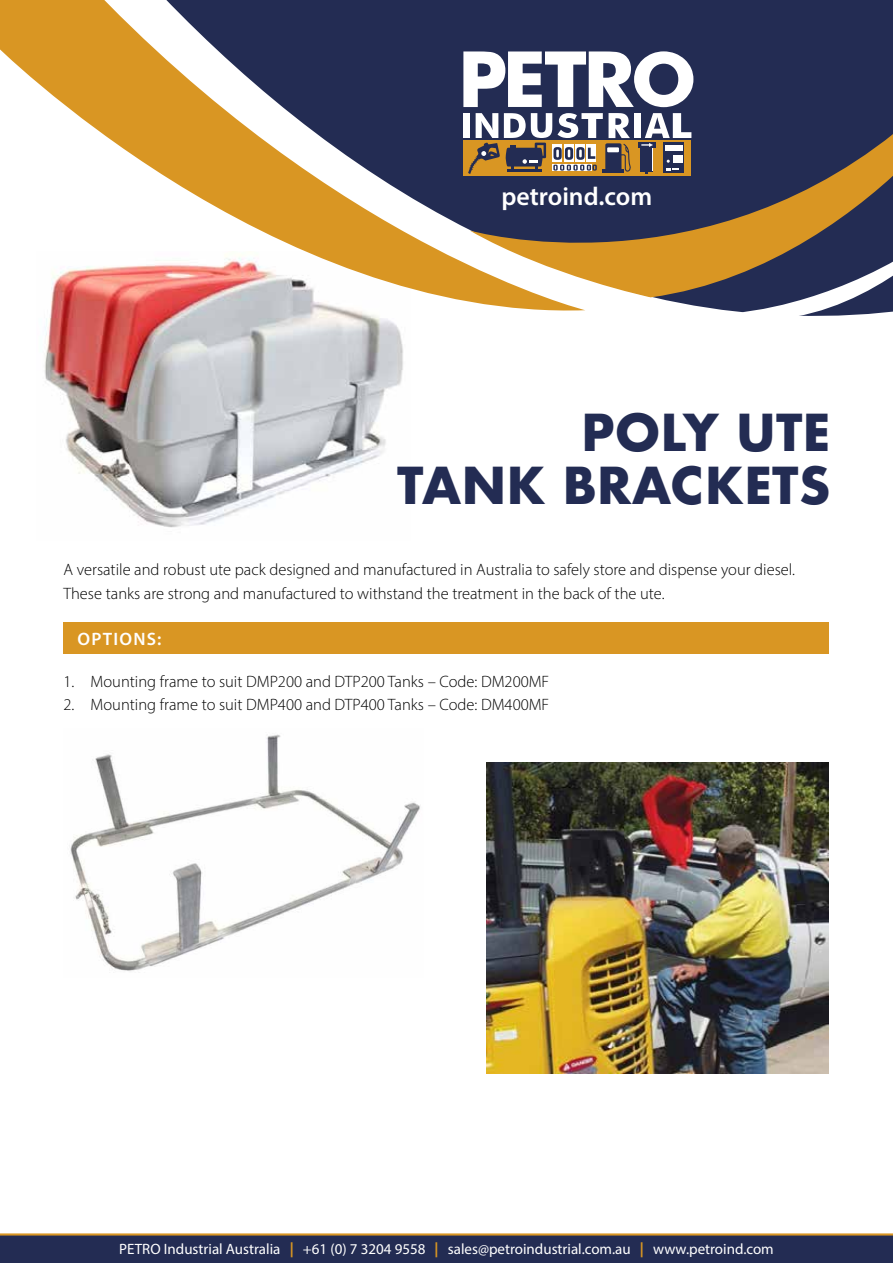
<style>
.page{position:relative;width:893px;height:1263px;background:#fff}
.page>*{position:absolute;margin:0;border:0;box-sizing:border-box;transform-origin:0 0}
.t1{font:700 77.55px "Futura BT";color:#fff}
.t2{font:700 49.5px/52.5px "Futura";color:#232c53;text-align:right}
.t3{font:600 25.8px "Myriad Pro";color:#fff}
.t4{font:600 18px "Myriad Pro";letter-spacing:.07em;color:#fff}
.t5{font:300 16.5px/24px "Myriad Pro";color:#000}
.t6{font:15px "Myriad Pro";color:#fff}
.s1{font-size:77.7px}
.s2{font-size:74.4px}
.s3{font-family:"Helvetica Neue";font-weight:700;color:#d99623}
</style>
<div class="page">
<img style="left:44px;top:321px;width:359px;height:207px">
<svg style="left:146px;top:0;width:747px;height:355px;fill:#232c53"></svg>
<svg style="left:0;top:0;width:585px;height:321px"></svg>
<svg style="left:470px;top:116px;width:423px;height:182px;background:#6f5e4f"></svg>
<svg style="left:742px;top:249px;width:151px;height:73px"></svg>
<div style="left:463px;top:113px;width:7px;height:25px;background:#fff"></div>
<div style="left:634px;top:113px;width:7px;height:25px;background:#fff"></div>
<div style="left:463px;top:140px;width:228px;height:35px;background:#d99623"></div>
<div style="left:640px;top:147px;width:13px;height:25px;background:#232c53"></div>
<div style="left:638px;top:142px;width:18px;height:5px;background:#232c53"></div>
<svg style="left:641px;top:113px;width:50px;height:60px"></svg>
<svg style="left:468px;top:113px;width:163px;height:61px"></svg>
<div style="left:0;top:1234px;width:893px;height:29px;background:#232c53"></div>
<hr style="left:0;top:1233px;width:893px;height:2px;background:#d99623">
<div style="left:64px;top:622px;width:765px;height:32px;background:#d99623"></div>
<img style="left:486px;top:762px;width:343px;height:311px">
<img style="left:70px;top:734px;width:350px;height:237px">
<h1 class="t1" style="left:457px;top:32px;width:241px"><span class="s1">P</span>ETR<span class="s2">O</span></h1>
<h3 class="t3" style="left:501px;top:180px;width:152px">petroind.com</h3>
<h2 class="t2" style="left:397px;top:406px;width:435px">POLY UTE<br>TANK BRACKETS</h2>
<p class="t5" style="left:64px;top:557px;width:733px">A versatile and robust ute pack designed and manufactured in Australia to safely store and dispense your diesel.<br>These tanks are strong and manufactured to withstand the treatment in the back of the ute.</p>
<p class="t4" style="left:77px;top:627px;width:86px">OPTIONS:</p>
<p class="t5" style="left:64px;top:669px;width:487px">1. Mounting frame to suit DMP200 and DTP200 Tanks – Code: DM200MF</p>
<p class="t5" style="left:64px;top:692px;width:487px">2. Mounting frame to suit DMP400 and DTP400 Tanks – Code: DM400MF</p>
<p class="t6" style="left:119px;top:1239px;width:656px">PETRO Industrial Australia <span class="s3">|</span> +61 (0) 7 3204 9558 <span class="s3">|</span> sales@petroindustrial.com.au <span class="s3">|</span> www.petroind.com</p>
</div>
